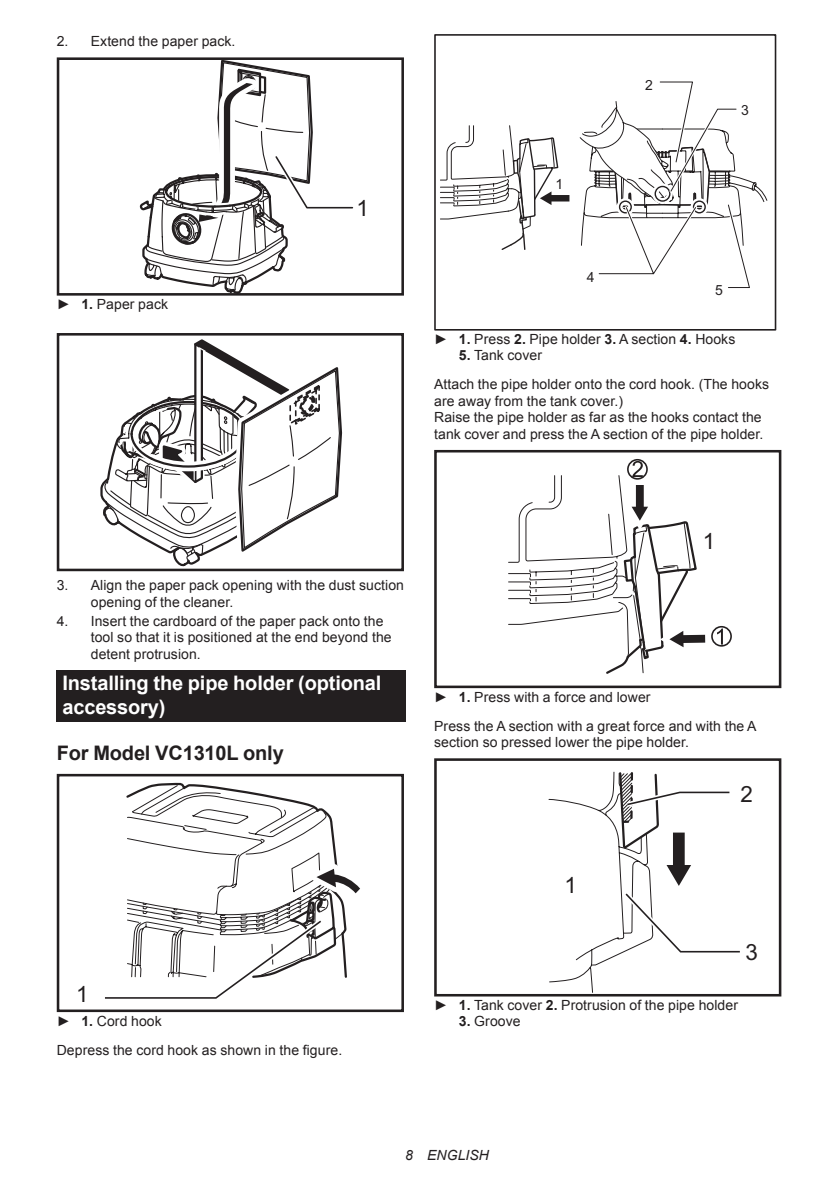
<style>
.page{position:relative;width:840px;height:1191px;background:#fff}
.page>*{position:absolute;margin:0;border:0;box-sizing:border-box;transform-origin:0 0}
.t1{font:22.4px "Arial";color:#231f20}
.t2{font:700 20px/23.4px "Arial";letter-spacing:-.01em;color:#fff}
.t3{font:700 20px "Arial";letter-spacing:-.01em;color:#231f20}
.t4{font:14px/16.4px "Arial";letter-spacing:.005em;color:#231f20}
.t5{font:italic 14px "Arial";letter-spacing:.005em;color:#231f20}
.s1{font-weight:700}
</style>
<div class="page">
<div style="left:57px;top:57px;width:347px;height:239px;border:3px solid #231f20"></div>
<svg style="left:139px;top:58px;width:218px;height:238px"></svg>
<svg style="left:100px;top:339px;width:243px;height:228px"></svg>
<div style="left:57px;top:333px;width:347px;height:238px;border:3px solid #231f20"></div>
<div style="left:57px;top:670px;width:348px;height:52px;background:#231f20"></div>
<div style="left:57px;top:774px;width:347px;height:238px;border:3px solid #231f20"></div>
<svg style="left:100px;top:782px;width:273px;height:230px"></svg>
<div style="left:434px;top:34px;width:341px;height:296px;border:2px solid #231f20"></div>
<svg style="left:440px;top:81px;width:327px;height:207px"></svg>
<div style="left:434px;top:450px;width:347px;height:238px;border:3px solid #231f20"></div>
<div style="left:710px;top:626px;width:21px;height:20px;border:2px solid #231f20;border-radius:50%"></div>
<svg style="left:507px;top:450px;width:215px;height:238px"></svg>
<div style="left:626px;top:459px;width:21px;height:20px;border:2px solid #231f20;border-radius:50%"></div>
<div style="left:434px;top:758px;width:347px;height:238px;border:3px solid #231f20"></div>
<svg style="left:547px;top:771px;width:197px;height:225px"></svg>
<p class="t4" style="left:57px;top:33px;width:180px">2. Extend the paper pack.</p>
<p class="t4" style="left:57px;top:296px;width:113px">► <span class="s1">1.</span> Paper pack</p>
<h1 class="t1" style="left:356px;top:194px;width:14px">1</h1>
<p class="t4" style="left:555px;top:176px;width:9px">1</p>
<p class="t4" style="left:586px;top:269px;width:9px">4</p>
<p class="t4" style="left:645px;top:77px;width:9px">2</p>
<p class="t4" style="left:740px;top:102px;width:9px">3</p>
<p class="t4" style="left:714px;top:282px;width:9px">5</p>
<p class="t4" style="left:434px;top:331px;width:302px">► <span class="s1">1.</span> Press <span class="s1">2.</span> Pipe holder <span class="s1">3.</span> A section <span class="s1">4.</span> Hooks</p>
<p class="t4" style="left:434px;top:341px;width:336px;line-height:28.8px;text-indent:25px"><span class="s1">5.</span> Tank cover<br>Attach the pipe holder onto the cord hook. (The hooks</p>
<p class="t4" style="left:434px;top:393px;width:330px">are away from the tank cover.)<br>Raise the pipe holder as far as the hooks contact the tank cover and press the A section of the pipe holder.</p>
<p class="t4" style="left:91px;top:577px;width:314px;text-indent:-34px">3. Align the paper pack opening with the dust suction opening of the cleaner.</p>
<p class="t4" style="left:91px;top:613px;width:302px;text-indent:-34px">4. Insert the cardboard of the paper pack onto the tool so that it is positioned at the end beyond the detent protrusion.</p>
<h2 class="t2" style="left:62px;top:672px;width:320px">Installing the pipe holder (optional accessory)</h2>
<h2 class="t3" style="left:57px;top:739px;width:228px">For Model VC1310L only</h2>
<h1 class="t1" style="left:76px;top:979px;width:14px">1</h1>
<p class="t4" style="left:57px;top:1006px;width:287px;line-height:28.8px">► <span class="s1">1.</span> Cord hook<br>Depress the cord hook as shown in the figure.</p>
<h1 class="t1" style="left:702px;top:526px;width:14px">1</h1>
<p class="t4" style="left:434px;top:682px;width:324px;line-height:28.8px">► <span class="s1">1.</span> Press with a force and lower<br>Press the A section with a great force and with the A</p>
<p class="t4" style="left:434px;top:734px;width:256px">section so pressed lower the pipe holder.</p>
<h1 class="t1" style="left:564px;top:870px;width:14px">1</h1>
<h1 class="t1" style="left:740px;top:779px;width:14px">2</h1>
<h1 class="t1" style="left:745px;top:937px;width:14px">3</h1>
<p class="t4" style="left:434px;top:997px;width:305px">► <span class="s1">1.</span> Tank cover <span class="s1">2.</span> Protrusion of the pipe holder</p>
<p class="t4" style="left:458px;top:1013px;width:63px"><span class="s1">3.</span> Groove</p>
<p class="t5" style="left:405px;top:1146px;width:85px">8 ENGLISH</p>
</div>
